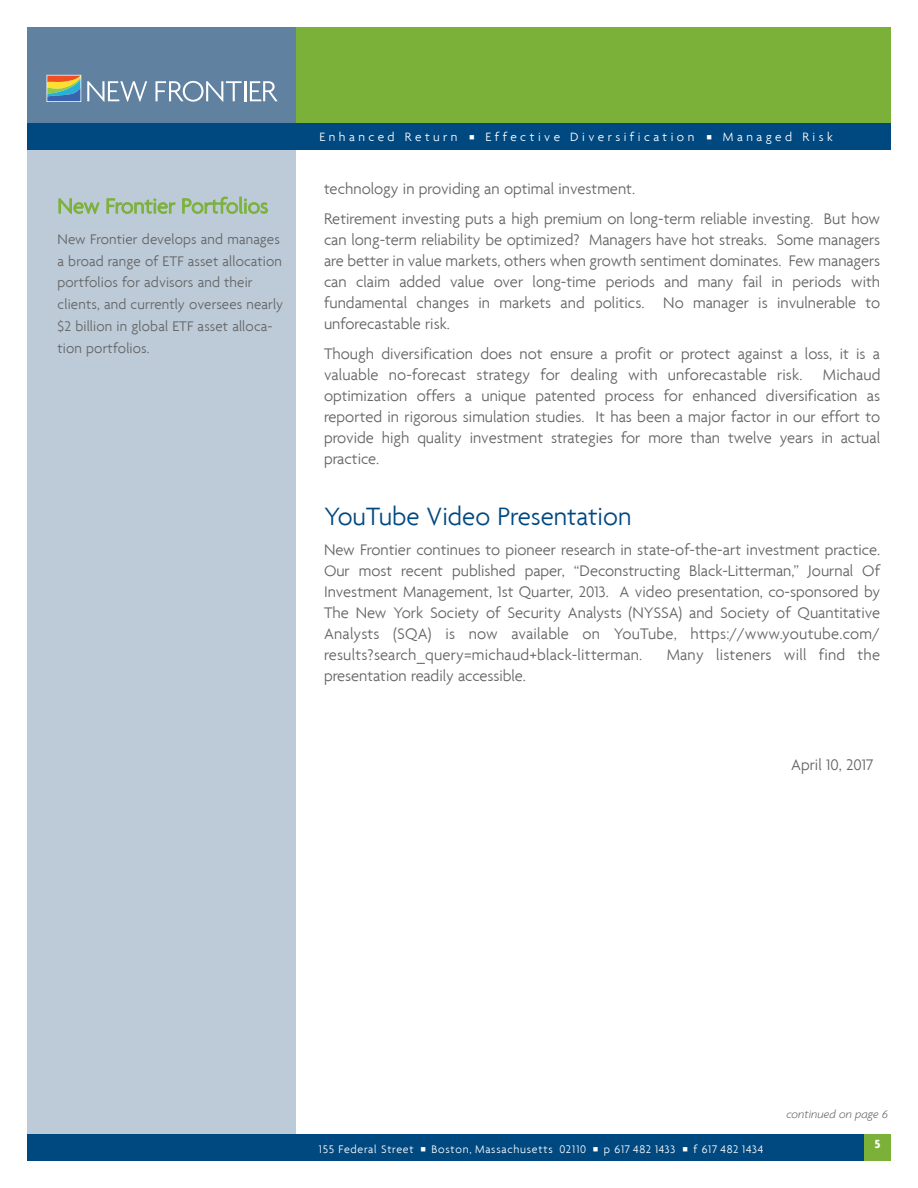
<style>
.page{position:relative;width:918px;height:1188px;background:#fff}
.page>*{position:absolute;margin:0;border:0;box-sizing:border-box;transform-origin:0 0}
.t1{font:300 27px "Agenda";color:#004880}
.t2{font:300 22.5px "Agenda";color:#7bb138}
.t3{font:300 16.5px/21px "Agenda";color:#636466;text-align:justify}
.t4{font:300 15px/21.8px "Agenda";letter-spacing:.01em;color:#636466}
.t5{font:300 13.05px "Agenda";letter-spacing:.265em;color:#fff}
.t6{font:700 12.75px "Agenda";color:#fff}
.t7{font:italic 300 12px "Agenda";letter-spacing:.005em;color:#636466}
.t8{font:300 11.85px "Agenda";letter-spacing:.065em;color:#fff}
</style>
<div class="page">
<div style="left:27px;top:27px;width:864px;height:108px;background:#7bb138"></div>
<div style="left:27px;top:27px;width:268px;height:108px;background:#6082a0"></div>
<div style="left:47px;top:75px;width:34px;height:27px;border:1px solid #fff"></div>
<svg style="left:87px;top:81px;width:60px;height:21px"></svg>
<svg style="left:156px;top:81px;width:86px;height:21px"></svg>
<hr style="left:244px;top:81px;width:2px;height:20px;background:#fff">
<svg style="left:250px;top:81px;width:28px;height:20px"></svg>
<svg style="left:47px;top:76px;width:33px;height:25px"></svg>
<div style="left:27px;top:123px;width:268px;height:1038px;background:#bccbd7"></div>
<div style="left:27px;top:1134px;width:864px;height:27px;background:#004880"></div>
<div style="left:27px;top:123px;width:864px;height:27px;background:#004880"></div>
<div style="left:864px;top:1134px;width:27px;height:27px;background:#7bb138"></div>
<svg style="left:59px;top:198px;width:41px;height:16px"></svg>
<svg style="left:107px;top:198px;width:69px;height:16px"></svg>
<svg style="left:182px;top:197px;width:86px;height:17px"></svg>
<h2 class="t2" style="left:57px;top:193px;width:212px">New Frontier Portfolios</h2>
<p class="t4" style="left:57px;top:228px;width:227px">New Frontier develops and manages a broad range of ETF asset allocation portfolios for advisors and their clients, and currently oversees nearly $2 billion in global ETF asset alloca&shy;tion portfolios.</p>
<p class="t5" style="left:319px;top:129px;width:140px">Enhanced Return</p>
<p class="t5" style="left:485px;top:129px;width:210px">Effective Diversification</p>
<p class="t5" style="left:723px;top:129px;width:111px">Managed Risk</p>
<p class="t3" style="left:324px;top:173px;width:558px;line-height:30px">technology in providing an optimal investment.<br>Retirement investing puts a high premium on long-term reliable investing. But how</p>
<p class="t3" style="left:324px;top:229px;width:558px">can long-term reliability be optimized? Managers have hot streaks. Some managers are better in value markets, others when growth sentiment dominates. Few managers can claim added value over long-time periods and many fail in periods with fundamental changes in markets and politics. No manager is invulnerable to unforecastable risk.</p>
<p class="t3" style="left:324px;top:343px;width:558px">Though diversification does not ensure a profit or protect against a loss, it is a valuable no-forecast strategy for dealing with unforecastable risk. Michaud optimization offers a unique patented process for enhanced diversification as reported in rigorous simulation studies. It has been a major factor in our effort to provide high quality investment strategies for more than twelve years in actual practice.</p>
<h1 class="t1" style="left:324px;top:500px;width:309px">YouTube Video Presentation</h1>
<p class="t3" style="left:324px;top:538px;width:558px">New Frontier continues to pioneer research in state-of-the-art investment practice.<br>Our most recent published paper, “Deconstructing Black-Litterman,” Journal Of Investment Management, 1st Quarter, 2013. A video presentation, co-sponsored by The New York Society of Security Analysts (NYSSA) and Society of Quantitative Analysts (SQA) is now available on YouTube, https://www.youtube.com/ results?search_query=michaud+black-litterman.</p>
<p class="t3" style="left:667px;top:643px;width:215px">Many listeners will find the</p>
<p class="t3" style="left:324px;top:664px;width:204px">presentation readily accessible.</p>
<p class="t3" style="left:791px;top:754px;width:84px">April 10, 2017</p>
<p class="t8" style="left:319px;top:1142px;width:96px">155 Federal Street</p>
<p class="t8" style="left:432px;top:1142px;width:156px">Boston, Massachusetts 02110</p>
<p class="t8" style="left:604px;top:1142px;width:73px">p 617 482 1433</p>
<p class="t8" style="left:694px;top:1142px;width:71px">f 617 482 1434</p>
<p class="t7" style="left:786px;top:1107px;width:103px">continued on page 6</p>
<p class="t6" style="left:875px;top:1136px;width:7px">5</p>
</div>
